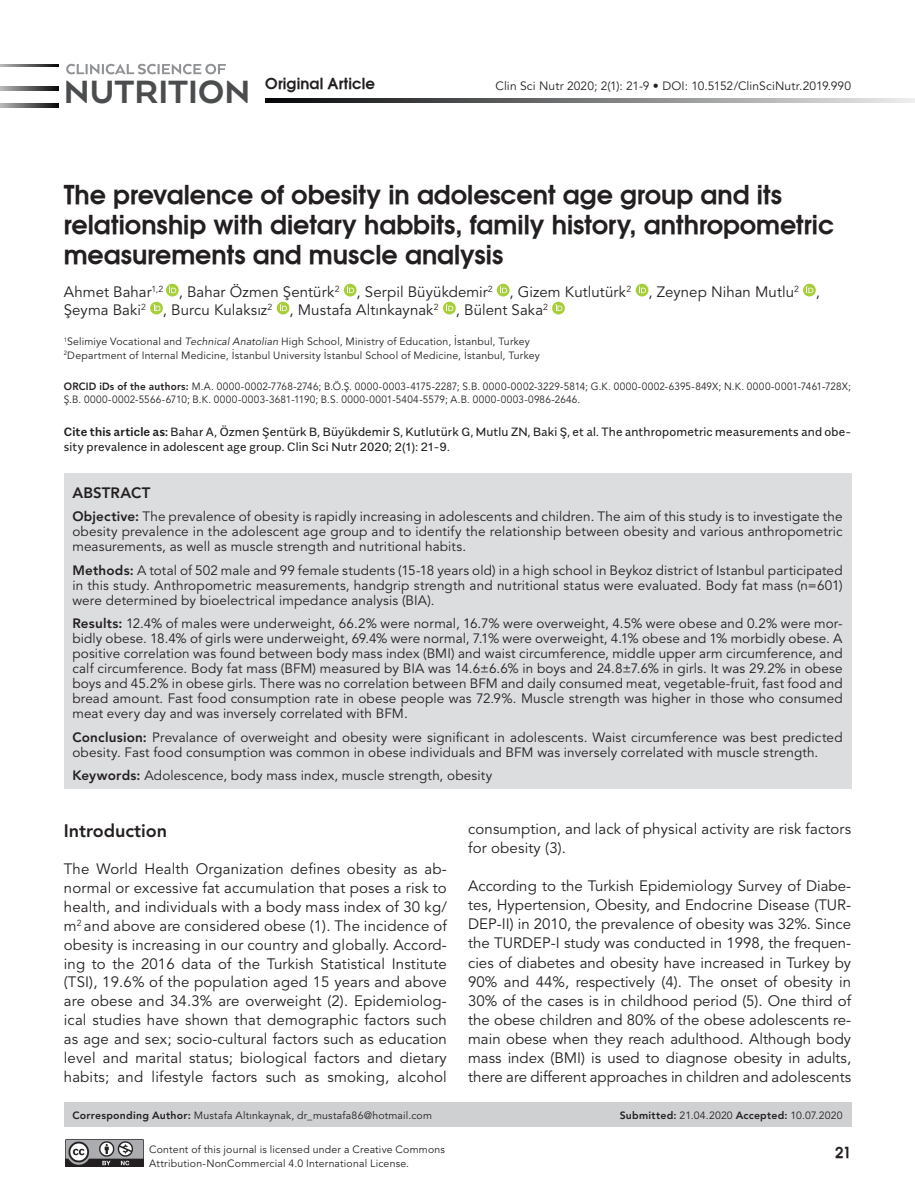
<style>
.page{position:relative;width:915px;height:1191px;background:#fff}
.page>*{position:absolute;margin:0;border:0;box-sizing:border-box;transform-origin:0 0}
.t1{font:800 37.2px "Arquitecta";color:#4b4c4d}
.zz_Uroloji_running{font:25.5px/30px "Avant Garde Turk B";color:#231f20}
.t2{font:800 18px "Avenir LT Std";color:#231f20}
.zz_Uroloji_running-2{font:15px/18.9px "Avenir LT Std";letter-spacing:.01em;color:#231f20}
.zz_Uroloji_running-3{font:15px "Avant Garde Turk B";letter-spacing:.005em;color:#231f20}
.zz_Uroloji_running-4{font:800 15px "Avenir LT Std";letter-spacing:.01em;color:#231f20}
.zz_Uroloji_running-5{font:13.5px/15px "Avenir LT Std";letter-spacing:.01em;color:#231f20;text-align:justify}
.zz_Uroloji_running-6{font:12px/15px "Alergia Normal";letter-spacing:.015em;color:#231f20}
.zz_Uroloji_running-7{font:12px "Avenir LT Std";letter-spacing:.01em;color:#231f20}
.zz_Uroloji_running-8{font:10.5px/13.5px "Avenir LT Std";letter-spacing:.02em;color:#231f20}
.zz_Uroloji_running-9{font:10.5px/13.5px "Avenir LT Std";letter-spacing:.02em;color:#231f20;scale:.95 1}
.s1{font-style:italic}
.s2{font-weight:800}
.s3{font-weight:600}
</style>
<div class="page">
<div style="left:64px;top:1102px;width:786px;height:25px;background:#cfd0d2"></div>
<svg style="left:166px;top:284px;width:13px;height:12px"></svg>
<svg style="left:169px;top:286px;width:7px;height:7px"></svg>
<div style="left:344px;top:284px;width:12px;height:12px;background:#a6ce39;border-radius:50%"></div>
<svg style="left:347px;top:286px;width:7px;height:7px"></svg>
<svg style="left:496px;top:284px;width:13px;height:12px"></svg>
<svg style="left:500px;top:286px;width:7px;height:7px"></svg>
<svg style="left:635px;top:284px;width:13px;height:12px"></svg>
<svg style="left:638px;top:286px;width:7px;height:7px"></svg>
<svg style="left:802px;top:284px;width:13px;height:12px"></svg>
<svg style="left:806px;top:286px;width:7px;height:7px"></svg>
<svg style="left:150px;top:302px;width:13px;height:12px"></svg>
<svg style="left:153px;top:304px;width:7px;height:7px"></svg>
<div style="left:276px;top:302px;width:13px;height:12px;background:#a6ce39;border-radius:50%"></div>
<svg style="left:280px;top:304px;width:7px;height:7px"></svg>
<svg style="left:443px;top:302px;width:12px;height:12px"></svg>
<svg style="left:446px;top:304px;width:7px;height:7px"></svg>
<svg style="left:552px;top:302px;width:12px;height:12px"></svg>
<svg style="left:555px;top:304px;width:7px;height:7px"></svg>
<div style="left:64px;top:473px;width:786px;height:315px;background:#dcdddf"></div>
<svg style="left:66px;top:64px;width:160px;height:10px"></svg>
<hr style="left:0;top:64px;width:58px;height:2px;background:#050607">
<svg style="left:0;top:87px;width:58px;height:4px"></svg>
<svg style="left:0;top:104px;width:58px;height:4px"></svg>
<svg style="left:265px;top:98px;width:649px;height:5px;background:#79797a"></svg>
<img style="left:65px;top:1139px;width:78px;height:28px">
<p class="t1" style="left:64px;top:69px;width:188px">NUTRITION</p>
<p class="zz_Uroloji_running-3" style="left:265px;top:73px;width:111px">Original Article</p>
<p class="zz_Uroloji_running-7" style="left:495px;top:79px;width:357px">Clin Sci Nutr 2020; 2(1): 21-9 • DOI: 10.5152/ClinSciNutr.2019.990</p>
<p class="zz_Uroloji_running" style="left:64px;top:179px;width:771px">The prevalence of obesity in adolescent age group and its relationship with dietary habbits, family history, anthropometric measurements and muscle analysis</p>
<p class="zz_Uroloji_running-2" style="left:64px;top:282px;width:757px;line-height:18px">Ahmet Bahar<sup>1,2</sup> , Bahar Özmen Şentürk<sup>2</sup> , Serpil Büyükdemir<sup>2</sup> , Gizem Kutlutürk<sup>2</sup> , Zeynep Nihan Mutlu<sup>2</sup> ,<br>Şeyma Baki<sup>2</sup> , Burcu Kulaksız<sup>2</sup> , Mustafa Altınkaynak<sup>2</sup> , Bülent Saka<sup>2</sup></p>
<p class="zz_Uroloji_running-8" style="left:64px;top:335px;width:467px"><sup>1</sup>Selimiye Vocational and <span class="s1">Technical Anatolian</span> High School, Ministry of Education, İstanbul, Turkey</p>
<p class="zz_Uroloji_running-8" style="left:64px;top:348px;width:477px"><sup>2</sup>Department of Internal Medicine, İstanbul University İstanbul School of Medicine, İstanbul, Turkey</p>
<p class="zz_Uroloji_running-9" style="left:64px;top:379px;width:829px"><span class="s2">ORCID iDs of the authors:</span> M.A. 0000-0002-7768-2746; B.Ö.Ş. 0000-0003-4175-2287; S.B. 0000-0002-3229-5814; G.K. 0000-0002-6395-849X; N.K. 0000-0001-7461-728X;<br>Ş.B. 0000-0002-5566-6710; B.K. 0000-0003-3681-1190; B.S. 0000-0001-5404-5579; A.B. 0000-0003-0986-2646.</p>
<p class="zz_Uroloji_running-6" style="left:64px;top:423px;width:788px"><span class="s3">Cite this article as:</span> Bahar A, Özmen Şentürk B, Büyükdemir S, Kutlutürk G, Mutlu ZN, Baki Ş, et al. The anthropometric measurements and obe&shy;sity prevalence in adolescent age group. Clin Sci Nutr 2020; 2(1): 21-9.</p>
<p class="zz_Uroloji_running-4" style="left:72px;top:483px;width:80px">ABSTRACT</p>
<p class="zz_Uroloji_running-5" style="left:72px;top:509px;width:771px"><span class="s2">Objective:</span> The prevalence of obesity is rapidly increasing in adolescents and children. The aim of this study is to investigate the obesity prevalence in the adolescent age group and to identify the relationship between obesity and various anthropometric measurements, as well as muscle strength and nutritional habits.</p>
<p class="zz_Uroloji_running-5" style="left:72px;top:562px;width:771px"><span class="s2">Methods:</span> A total of 502 male and 99 female students (15-18 years old) in a high school in Beykoz district of Istanbul participated in this study. Anthropometric measurements, handgrip strength and nutritional status were evaluated. Body fat mass (n=601) were determined by bioelectrical impedance analysis (BIA).</p>
<p class="zz_Uroloji_running-5" style="left:72px;top:616px;width:771px"><span class="s2">Results:</span> 12.4% of males were underweight, 66.2% were normal, 16.7% were overweight, 4.5% were obese and 0.2% were mor&shy;bidly obese. 18.4% of girls were underweight, 69.4% were normal, 7.1% were overweight, 4.1% obese and 1% morbidly obese. A positive correlation was found between body mass index (BMI) and waist circumference, middle upper arm circumference, and calf circumference. Body fat mass (BFM) measured by BIA was 14.6±6.6% in boys and 24.8±7.6% in girls. It was 29.2% in obese boys and 45.2% in obese girls. There was no correlation between BFM and daily consumed meat, vegetable-fruit, fast food and bread amount. Fast food consumption rate in obese people was 72.9%. Muscle strength was higher in those who consumed meat every day and was inversely correlated with BFM.</p>
<p class="zz_Uroloji_running-5" style="left:72px;top:729px;width:771px"><span class="s2">Conclusion:</span> Prevalance of overweight and obesity were significant in adolescents. Waist circumference was best predicted obesity. Fast food consumption was common in obese individuals and BFM was inversely correlated with muscle strength.</p>
<p class="zz_Uroloji_running-5" style="left:72px;top:768px;width:421px"><span class="s2">Keywords:</span> Adolescence, body mass index, muscle strength, obesity</p>
<p class="t2" style="left:64px;top:819px;width:105px">Introduction</p>
<p class="zz_Uroloji_running-2" style="left:64px;top:860px;width:384px;text-align:justify">The World Health Organization defines obesity as ab&shy;normal or excessive fat accumulation that poses a risk to health, and individuals with a body mass index of 30 kg/ m<sup>2</sup> and above are considered obese (1). The incidence of obesity is increasing in our country and globally. Accord&shy;ing to the 2016 data of the Turkish Statistical Institute (TSI), 19.6% of the population aged 15 years and above are obese and 34.3% are overweight (2). Epidemiolog&shy;ical studies have shown that demographic factors such as age and sex; socio-cultural factors such as education level and marital status; biological factors and dietary habits; and lifestyle factors such as smoking, alcohol</p>
<p class="zz_Uroloji_running-2" style="left:468px;top:819px;width:384px">consumption, and lack of physical activity are risk factors for obesity (3).</p>
<p class="zz_Uroloji_running-2" style="left:468px;top:877px;width:384px;text-align:justify">According to the Turkish Epidemiology Survey of Diabe&shy;tes, Hypertension, Obesity, and Endocrine Disease (TUR-DEP-II) in 2010, the prevalence of obesity was 32%. Since the TURDEP-I study was conducted in 1998, the frequen&shy;cies of diabetes and obesity have increased in Turkey by 90% and 44%, respectively (4). The onset of obesity in 30% of the cases is in childhood period (5). One third of the obese children and 80% of the obese adolescents re&shy;main obese when they reach adulthood. Although body mass index (BMI) is used to diagnose obesity in adults, there are different approaches in children and adolescents</p>
<p class="zz_Uroloji_running-8" style="left:72px;top:1108px;width:361px"><span class="s2">Corresponding Author:</span> Mustafa Altınkaynak, dr_mustafa86@hotmail.com</p>
<p class="zz_Uroloji_running-8" style="left:619px;top:1108px;width:224px"><span class="s2">Submitted:</span> 21.04.2020 <span class="s2">Accepted:</span> 10.07.2020</p>
<p class="zz_Uroloji_running-8" style="left:149px;top:1143px;width:297px">Content of this journal is licensed under a Creative Commons<br>Attribution-NonCommercial 4.0 International License.</p>
<p class="zz_Uroloji_running-3" style="left:834px;top:1142px;width:17px">21</p>
</div>
